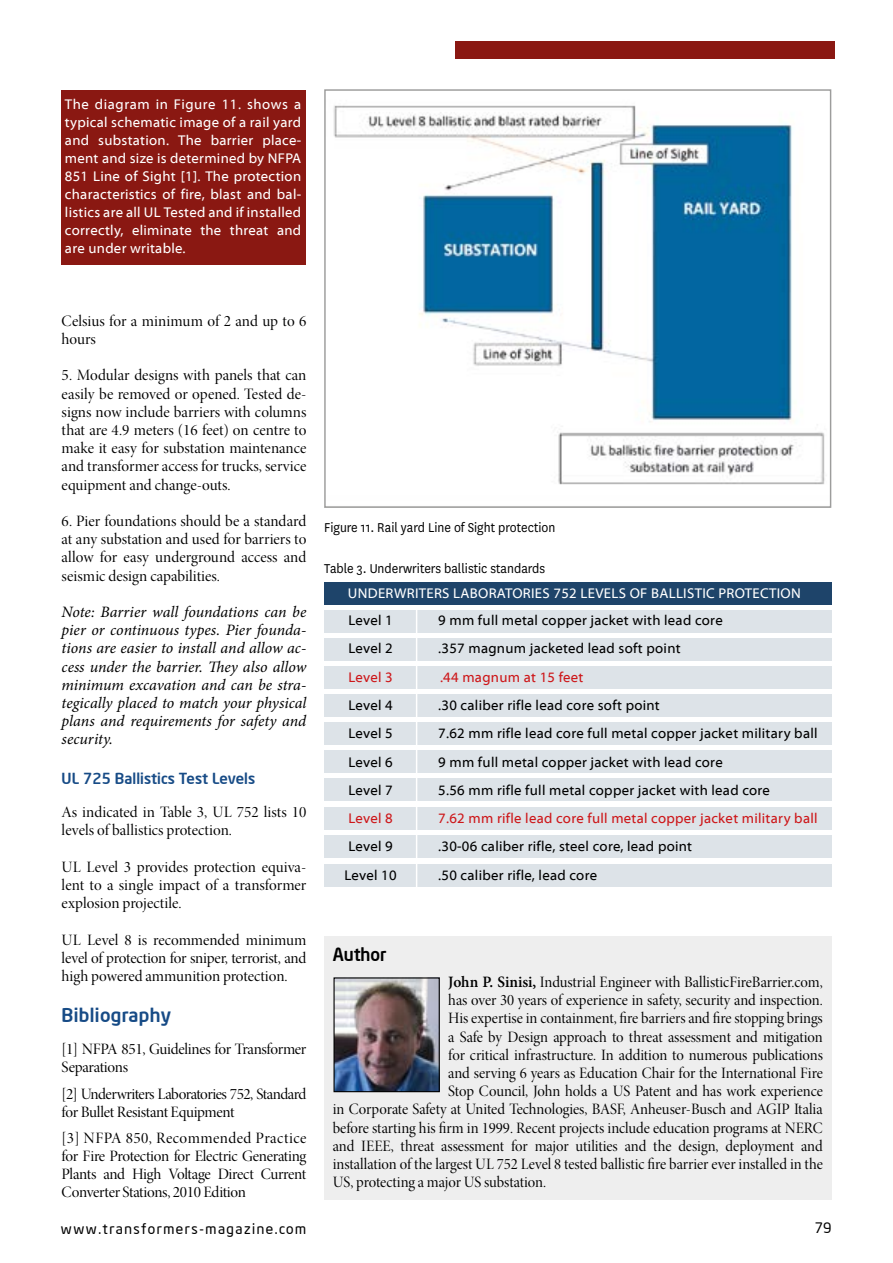
<style>
.page{position:relative;width:893px;height:1263px;background:#fff}
.page>*{position:absolute;margin:0;border:0;box-sizing:border-box;transform-origin:0 0}
.t1{font:500 18.75px "Neo Sans Intel";letter-spacing:.02em;color:#174b86}
.t2{font:500 18px "Neo Sans Intel";color:#000;scale:.96 1}
.t3{font:15.9px/18.1px "Minion Pro Disp";color:#000;text-align:justify}
.t4{font:italic 15.9px/18.1px "Minion Pro";letter-spacing:-.005em;color:#000;text-align:justify}
.t5{font:15.9px/18px "Minion Pro Disp";letter-spacing:-.02em;color:#000}
.t6{font:15px "National";color:#000;scale:.92 1}
.t7{font:500 15px "Neo Sans Intel";letter-spacing:.005em;color:#174b86}
.t8{font:14.25px "Myriad Web Pro";letter-spacing:.02em;color:#000}
.t9{font:14.25px/18px "Myriad Web Pro";letter-spacing:.02em;color:#fff;text-align:justify}
.t10{font:14.25px "Myriad Web Pro";letter-spacing:.02em;color:#cd171a}
.t11{font:14.25px "Neo Sans Intel";letter-spacing:.11em;color:#000}
.s1{font-family:"Minion Pro";font-weight:600}
</style>
<div class="page">
<img style="left:333px;top:105px;width:492px;height:380px">
<div style="left:324px;top:610px;width:507px;height:23px;background:#dde3e8"></div>
<div style="left:324px;top:666px;width:507px;height:22px;background:#dde3e8"></div>
<div style="left:324px;top:694px;width:507px;height:22px;background:#dde3e8"></div>
<div style="left:324px;top:722px;width:507px;height:22px;background:#dde3e8"></div>
<div style="left:324px;top:750px;width:507px;height:22px;background:#dde3e8"></div>
<div style="left:324px;top:779px;width:507px;height:22px;background:#dde3e8"></div>
<div style="left:324px;top:807px;width:507px;height:22px;background:#dde3e8"></div>
<div style="left:324px;top:836px;width:507px;height:22px;background:#dde3e8"></div>
<div style="left:324px;top:864px;width:507px;height:22px;background:#dde3e8"></div>
<div style="left:324px;top:582px;width:507px;height:22px;background:#1e446a"></div>
<div style="left:324px;top:639px;width:507px;height:22px;background:#dde3e8"></div>
<hr style="left:416px;top:607px;width:1px;height:312px;background:#fff">
<div style="left:324px;top:936px;width:507px;height:263px;background:#eee"></div>
<img style="left:335px;top:979px;width:103px;height:111px">
<div style="left:333px;top:977px;width:107px;height:115px;border:1px solid #000"></div>
<div style="left:61px;top:90px;width:244px;height:175px;background:#8a1812"></div>
<div style="left:455px;top:41px;width:380px;height:17px;background:#8a1812"></div>
<p class="t9" style="left:65px;top:95px;width:238px">The diagram in Figure 11. shows a typical schematic image of a rail yard and substation. The barrier place&shy;ment and size is determined by NFPA 851 Line of Sight [1]. The protection characteristics of fire, blast and bal&shy;listics are all UL Tested and if installed correctly, eliminate the threat and are under writable.</p>
<p class="t3" style="left:62px;top:312px;width:246px">Celsius for a minimum of 2 and up to 6 hours</p>
<p class="t3" style="left:62px;top:367px;width:246px">5. Modular designs with panels that can easily be removed or opened. Tested de&shy;signs now include barriers with columns that are 4.9 meters (16 feet) on centre to make it easy for substation maintenance and transformer access for trucks, service equipment and change-outs.</p>
<p class="t3" style="left:62px;top:512px;width:246px">6. Pier foundations should be a standard at any substation and used for barriers to allow for easy underground access and seismic design capabilities.</p>
<p class="t4" style="left:62px;top:603px;width:246px">Note: Barrier wall foundations can be pier or continuous types. Pier founda&shy;tions are easier to install and allow ac&shy;cess under the barrier. They also allow minimum excavation and can be stra&shy;tegically placed to match your physical plans and requirements for safety and security.</p>
<p class="t7" style="left:62px;top:769px;width:195px">UL 725 Ballistics Test Levels</p>
<p class="t3" style="left:62px;top:803px;width:246px">As indicated in Table 3, UL 752 lists 10 levels of ballistics protection.</p>
<p class="t3" style="left:62px;top:858px;width:246px">UL Level 3 provides protection equiva&shy;lent to a single impact of a transformer explosion projectile.</p>
<p class="t3" style="left:62px;top:931px;width:246px">UL Level 8 is recommended minimum level of protection for sniper, terrorist, and high powered ammunition protection.</p>
<p class="t1" style="left:62px;top:1003px;width:111px">Bibliography</p>
<p class="t3" style="left:62px;top:1040px;width:246px">[1] NFPA 851, Guidelines for Transformer<br>Separations</p>
<p class="t5" style="left:62px;top:1085px;width:246px">[2] Underwriters Laboratories 752, Standard for Bullet Resistant Equipment</p>
<p class="t3" style="left:62px;top:1129px;width:246px">[3] NFPA 850, Recommended Practice for Fire Protection for Electric Generating Plants and High Voltage Direct Current Converter Stations, 2010 Edition</p>
<p class="t6" style="left:324px;top:517px;width:253px">Figure 11. Rail yard Line of Sight protection</p>
<p class="t6" style="left:324px;top:558px;width:242px">Table 3. Underwriters ballistic standards</p>
<p class="t9" style="left:348px;top:585px;width:454px">UNDERWRITERS LABORATORIES 752 LEVELS OF BALLISTIC PROTECTION</p>
<p class="t8" style="left:348px;top:613px;width:46px">Level 1</p>
<p class="t8" style="left:438px;top:613px;width:286px">9 mm full metal copper jacket with lead core</p>
<p class="t8" style="left:348px;top:641px;width:46px">Level 2</p>
<p class="t8" style="left:438px;top:641px;width:244px">.357 magnum jacketed lead soft point</p>
<p class="t10" style="left:348px;top:669px;width:46px">Level 3</p>
<p class="t10" style="left:440px;top:669px;width:145px">.44 magnum at 15 feet</p>
<p class="t8" style="left:348px;top:697px;width:46px">Level 4</p>
<p class="t8" style="left:438px;top:697px;width:223px">.30 caliber rifle lead core soft point</p>
<p class="t8" style="left:348px;top:726px;width:46px">Level 5</p>
<p class="t8" style="left:438px;top:726px;width:381px">7.62 mm rifle lead core full metal copper jacket military ball</p>
<p class="t8" style="left:348px;top:754px;width:46px">Level 6</p>
<p class="t8" style="left:438px;top:754px;width:286px">9 mm full metal copper jacket with lead core</p>
<p class="t8" style="left:348px;top:782px;width:46px">Level 7</p>
<p class="t8" style="left:438px;top:782px;width:333px">5.56 mm rifle full metal copper jacket with lead core</p>
<p class="t10" style="left:348px;top:811px;width:46px">Level 8</p>
<p class="t10" style="left:438px;top:811px;width:381px">7.62 mm rifle lead core full metal copper jacket military ball</p>
<p class="t8" style="left:348px;top:839px;width:46px">Level 9</p>
<p class="t8" style="left:438px;top:839px;width:255px">.30-06 caliber rifle, steel core, lead point</p>
<p class="t8" style="left:344px;top:867px;width:54px">Level 10</p>
<p class="t8" style="left:438px;top:867px;width:160px">.50 caliber rifle, lead core</p>
<p class="t2" style="left:333px;top:943px;width:58px">Author</p>
<p class="t3" style="left:448px;top:973px;width:376px"><span class="s1">John P. Sinisi,</span> Industrial Engineer with BallisticFireBarrier.com,</p>
<p class="t3" style="left:448px;top:991px;width:376px">has over 30 years of experience in safety, security and inspection.</p>
<p class="t3" style="left:448px;top:1009px;width:376px">His expertise in containment, fire barriers and fire stopping brings</p>
<p class="t3" style="left:448px;top:1028px;width:376px">a Safe by Design approach to threat assessment and mitigation</p>
<p class="t3" style="left:448px;top:1046px;width:376px">for critical infrastructure. In addition to numerous publications</p>
<p class="t3" style="left:448px;top:1064px;width:376px">and serving 6 years as Education Chair for the International Fire</p>
<p class="t3" style="left:448px;top:1082px;width:376px">Stop Council, John holds a US Patent and has work experience</p>
<p class="t3" style="left:333px;top:1100px;width:492px">in Corporate Safety at United Technologies, BASF, Anheuser-Busch and AGIP Italia</p>
<p class="t3" style="left:333px;top:1119px;width:492px">before starting his firm in 1999. Recent projects include education programs at NERC</p>
<p class="t3" style="left:333px;top:1137px;width:492px">and IEEE, threat assessment for major utilities and the design, deployment and</p>
<p class="t3" style="left:333px;top:1155px;width:492px">installation of the largest UL 752 Level 8 tested ballistic fire barrier ever installed in the</p>
<p class="t3" style="left:333px;top:1173px;width:215px">US, protecting a major US substation.</p>
<p class="t11" style="left:61px;top:1220px;width:247px">www.transformers-magazine.com</p>
<p class="t11" style="left:815px;top:1219px;width:18px">79</p>
</div>
